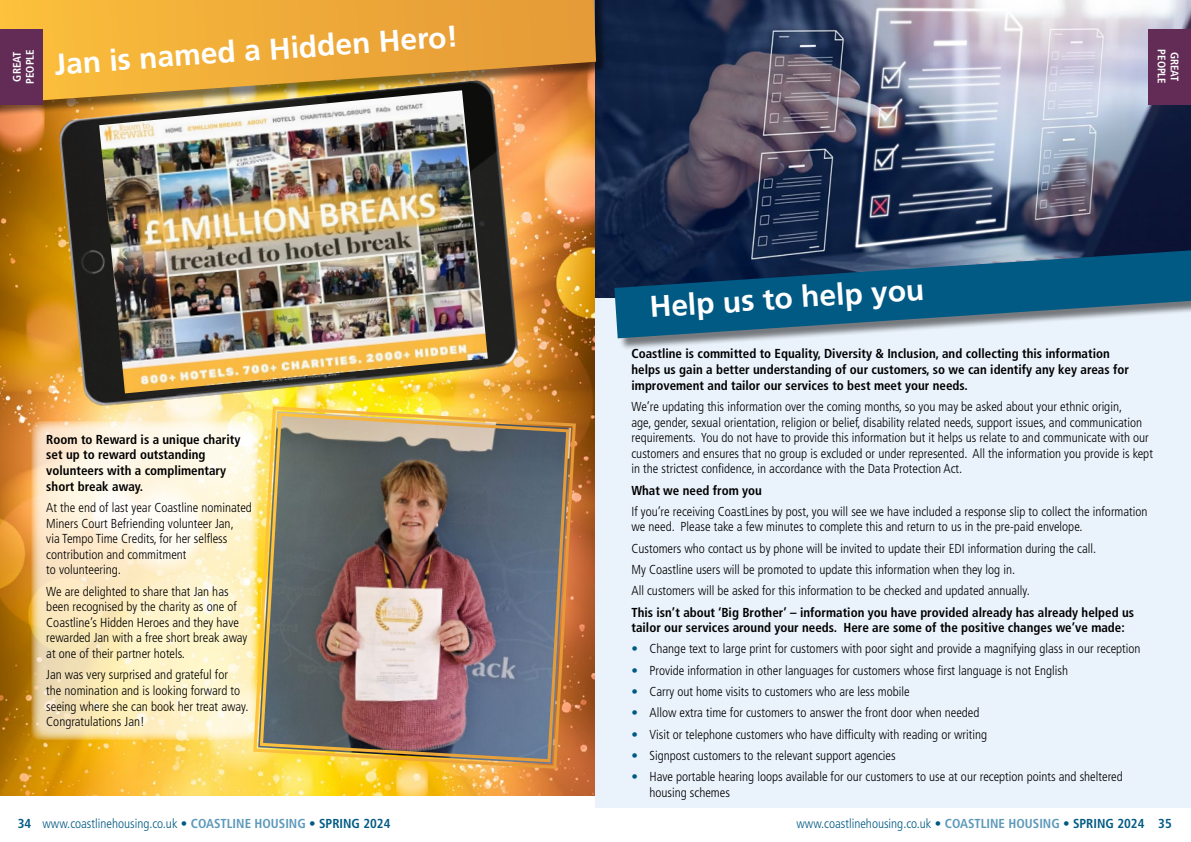
<style>
.page{position:relative;width:1191px;height:842px;background:#fff}
.page>*{position:absolute;margin:0;border:0;box-sizing:border-box;transform-origin:0 0}
.t1{font:700 30px "Frutiger LT Std";color:#fff}
.t2{font:300 condensed 13px/15.6px "Frutiger LT Std";color:#000}
.t3{font:700 condensed 13px/15.6px "Frutiger LT Std";color:#000}
.t4{font:300 condensed 13px "Frutiger LT Std";color:#005a84}
.t5{font:700 condensed 11px/13.2px "Frutiger LT Std";color:#fff}
.s1{font-weight:400;color:#005a84}
.s2{font-weight:700}
.s3{font-weight:700;color:#5c99bb}
</style>
<div class="page">
<img style="left:0;top:117px;width:596px;height:678px">
<svg style="left:31px;top:421px;width:227px;height:319px;background:#fbeec9"></svg>
<img style="left:16px;top:117px;width:540px;height:347px">
<svg style="left:252px;top:405px;width:325px;height:365px;background:#e9b855"></svg>
<img style="left:258px;top:411px;width:313px;height:353px">
<div style="left:595px;top:298px;width:596px;height:520px;background:#eaf2fb"></div>
<img style="left:596px;top:0;width:595px;height:298px">
<div style="left:0;top:0;width:608px;height:117px;background:#000;opacity:.5"></div>
<svg style="left:0;top:0;width:596px;height:103px;background:#e5a338"></svg>
<div style="left:616px;top:249px;width:575px;height:101px;background:#000;opacity:.5"></div>
<svg style="left:614px;top:250px;width:577px;height:88px;background:#326a8b"></svg>
<img style="left:99px;top:90px;width:389px;height:303px">
<div style="left:0;top:809px;width:1191px;height:33px;background:#fff"></div>
<div style="left:0;top:29px;width:43px;height:75px;background:#622c57"></div>
<div style="left:1148px;top:29px;width:43px;height:75px;background:#622c57"></div>
<h1 class="t1" style="left:53px;top:47px;width:406px;rotate:-4deg">Jan is named a Hidden Hero!</h1>
<p class="t5" style="left:10px;top:84px;width:36px;rotate:-90deg">GREAT<br>PEOPLE</p>
<p class="t5" style="left:1168px;top:49px;width:36px;rotate:90deg">PEOPLE</p>
<p class="t5" style="left:1181px;top:52px;width:32px;rotate:90deg">GREAT</p>
<p class="t3" style="left:46px;top:432px;width:196px">Room to Reward is a unique charity set up to reward outstanding volunteers with a complimentary short break away.</p>
<p class="t2" style="left:46px;top:500px;width:207px">At the end of last year Coastline nominated Miners Court Befriending volunteer Jan,<br>via Tempo Time Credits, for her selfless contribution and commitment<br>to volunteering.</p>
<p class="t2" style="left:46px;top:583px;width:203px">We are delighted to share that Jan has been recognised by the charity as one of Coastline’s Hidden Heroes and they have rewarded Jan with a free short break away at one of their partner hotels.</p>
<p class="t2" style="left:46px;top:667px;width:204px">Jan was very surprised and grateful for<br>the nomination and is looking forward to seeing where she can book her treat away.<br>Congratulations Jan!</p>
<h1 class="t1" style="left:648px;top:290px;width:277px;rotate:-4deg">Help us to help you</h1>
<p class="t3" style="left:631px;top:346px;width:499px">Coastline is committed to Equality, Diversity &amp; Inclusion, and collecting this information helps us gain a better understanding of our customers, so we can identify any key areas for improvement and tailor our services to best meet your needs.</p>
<p class="t2" style="left:631px;top:399px;width:523px">We’re updating this information over the coming months, so you may be asked about your ethnic origin,<br>age, gender, sexual orientation, religion or belief, disability related needs, support issues, and communication requirements. You do not have to provide this information but it helps us relate to and communicate with our customers and ensures that no group is excluded or under represented. All the information you provide is kept in the strictest confidence, in accordance with the Data Protection Act.</p>
<p class="t3" style="left:631px;top:482px;width:132px">What we need from you</p>
<p class="t2" style="left:631px;top:504px;width:517px">If you’re receiving CoastLines by post, you will see we have included a response slip to collect the information we need. Please take a few minutes to complete this and return to us in the pre-paid envelope.</p>
<p class="t2" style="left:631px;top:538px;width:466px;line-height:21.3px">Customers who contact us by phone will be invited to update their EDI information during the call.<br>My Coastline users will be promoted to update this information when they log in.<br>All customers will be asked for this information to be checked and updated annually.</p>
<p class="t3" style="left:631px;top:604px;width:504px">This isn’t about ‘Big Brother’ – information you have provided already has already helped us tailor our services around your needs. Here are some of the positive changes we’ve made:</p>
<p class="t2" style="left:631px;top:641px;width:510px"><span class="s1">•</span> Change text to large print for customers with poor sight and provide a magnifying glass in our reception</p>
<p class="t2" style="left:631px;top:663px;width:438px"><span class="s1">•</span> Provide information in other languages for customers whose first language is not English</p>
<p class="t2" style="left:631px;top:684px;width:280px"><span class="s1">•</span> Carry out home visits to customers who are less mobile</p>
<p class="t2" style="left:631px;top:705px;width:349px"><span class="s1">•</span> Allow extra time for customers to answer the front door when needed</p>
<p class="t2" style="left:631px;top:726px;width:357px"><span class="s1">•</span> Visit or telephone customers who have difficulty with reading or writing</p>
<p class="t2" style="left:631px;top:748px;width:266px"><span class="s1">•</span> Signpost customers to the relevant support agencies</p>
<p class="t2" style="left:649px;top:769px;width:475px;text-indent:-18px"><span class="s1">•</span> Have portable hearing loops available for our customers to use at our reception points and sheltered housing schemes</p>
<p class="t4" style="left:18px;top:816px;width:374px"><span class="s2">34</span> www.coastlinehousing.co.uk <span class="s2">•</span> <span class="s3">COASTLINE HOUSING</span> <span class="s2">• SPRING 2024</span></p>
<p class="t4" style="left:796px;top:816px;width:377px">www.coastlinehousing.co.uk <span class="s2">•</span> <span class="s3">COASTLINE HOUSING</span> <span class="s2">• SPRING 2024 35</span></p>
</div>
